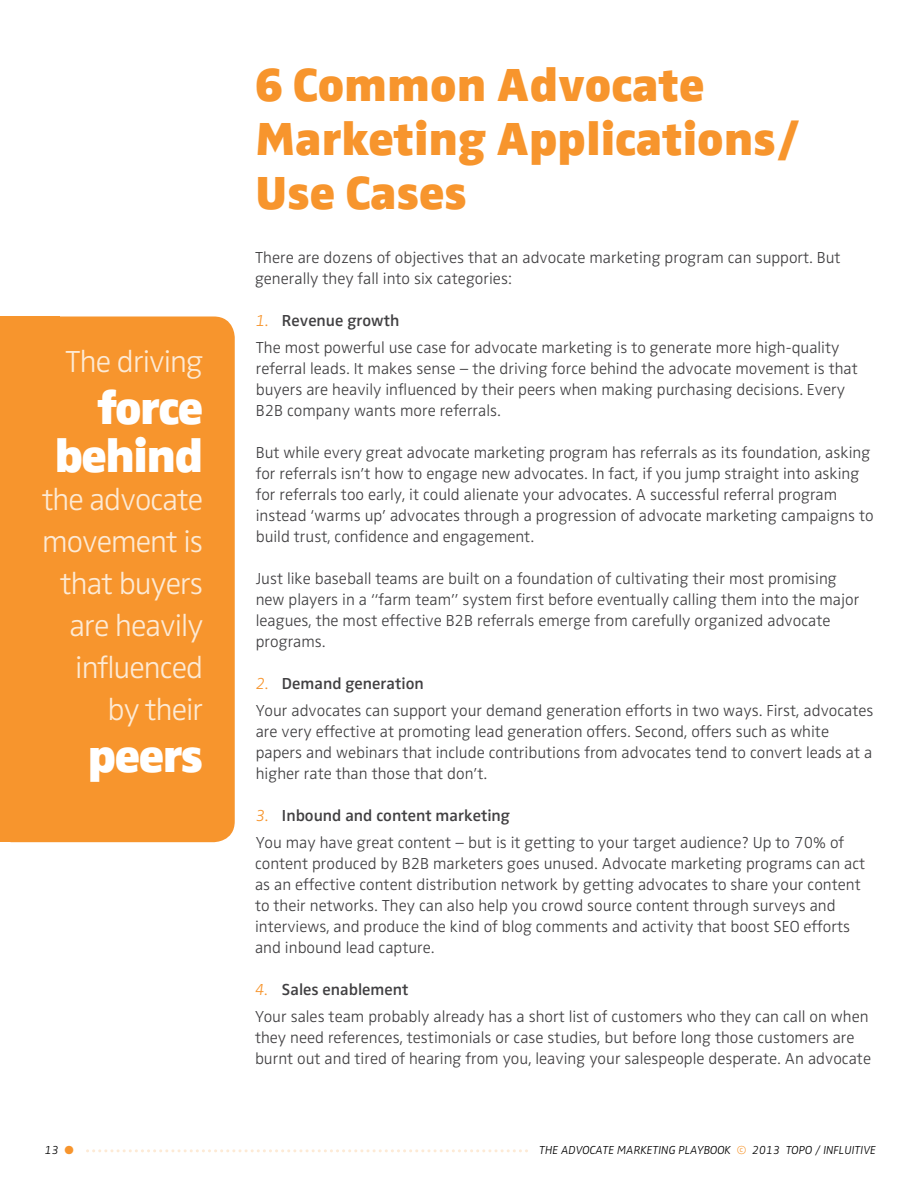
<style>
.page{position:relative;width:918px;height:1188px;background:#fff}
.page>*{position:absolute;margin:0;border:0;box-sizing:border-box;transform-origin:0 0}
.t1{font:48px/54px "Zwo w 8";color:#f7952d}
.t2{font:48px/48px "Zwo w 8";letter-spacing:-.03em;color:#fff;text-align:right}
.t3{font:31.5px/42px "Zwo w 2";letter-spacing:-.03em;color:#fdead5;text-align:right}
.t4{font:16.5px/21px "Zwo w 2";color:#414042}
.t5{font:16.5px "Zwo w 5";color:#414042}
.t6{font:12px "Zwo w 2 Italic";color:#000}
.s1{font-family:"Zwo w 2 Italic";color:#f7952d}
.s2{font-family:"Zwo w 2 Exp";color:#f7952d}
.s3{font-family:"Zwo w 2";color:#f7952d}
</style>
<div class="page">
<svg style="left:86px;top:1149px;width:442px;height:3px"></svg>
<div style="left:0;top:316px;width:60px;height:526px;background:#f7952d"></div>
<div style="left:60px;top:316px;width:175px;height:526px;background:#f7952d"></div>
<h2 class="t3" style="left:65px;top:340px;width:139px">The driving</h2>
<h1 class="t2" style="left:54px;top:384px;width:150px">force behind</h1>
<h2 class="t3" style="left:42px;top:478px;width:163px">the advocate movement is that buyers are heavily influenced by their</h2>
<h1 class="t2" style="left:88px;top:732px;width:117px">peers</h1>
<h1 class="t1" style="left:255px;top:58px;width:546px">6 Common Advocate<br>Marketing Applications/<br>Use Cases</h1>
<p class="t4" style="left:255px;top:247px;width:587px">There are dozens of objectives that an advocate marketing program can support. But generally they fall into six categories:</p>
<p class="t5" style="left:256px;top:311px;width:145px"><span class="s1">1.</span> Revenue growth</p>
<p class="t4" style="left:256px;top:337px;width:604px">The most powerful use case for advocate marketing is to generate more high-quality referral leads. It makes sense – the driving force behind the advocate movement is that buyers are heavily influenced by their peers when making purchasing decisions. Every B2B company wants more referrals.</p>
<p class="t4" style="left:256px;top:442px;width:620px">But while every great advocate marketing program has referrals as its foundation, asking for referrals isn’t how to engage new advocates. In fact, if you jump straight into asking for referrals too early, it could alienate your advocates. A successful referral program instead ‘warms up’ advocates through a progression of advocate marketing campaigns to build trust, confidence and engagement.</p>
<p class="t4" style="left:256px;top:568px;width:605px">Just like baseball teams are built on a foundation of cultivating their most promising new players in a “farm team” system first before eventually calling them into the major leagues, the most effective B2B referrals emerge from carefully organized advocate programs.</p>
<p class="t5" style="left:256px;top:674px;width:170px"><span class="s1">2.</span> Demand generation</p>
<p class="t4" style="left:256px;top:700px;width:619px">Your advocates can support your demand generation efforts in two ways. First, advocates are very effective at promoting lead generation offers. Second, offers such as white papers and webinars that include contributions from advocates tend to convert leads at a higher rate than those that don’t.</p>
<p class="t5" style="left:256px;top:806px;width:256px"><span class="s1">3.</span> Inbound and content marketing</p>
<p class="t4" style="left:255px;top:832px;width:612px">You may have great content – but is it getting to your target audience? Up to 70% of content produced by B2B marketers goes unused. Advocate marketing programs can act as an effective content distribution network by getting advocates to share your content to their networks. They can also help you crowd source content through surveys and interviews, and produce the kind of blog comments and activity that boost SEO efforts and inbound lead capture.</p>
<p class="t5" style="left:255px;top:980px;width:155px"><span class="s1">4.</span> Sales enablement</p>
<p class="t4" style="left:255px;top:1006px;width:618px">Your sales team probably already has a short list of customers who they can call on when they need references, testimonials or case studies, but before long those customers are burnt out and tired of hearing from you, leaving your salespeople desperate. An advocate</p>
<p class="t6" style="left:45px;top:1144px;width:30px">13 <span class="s2">'</span></p>
<p class="t6" style="left:539px;top:1144px;width:338px">THE ADVOCATE MARKETING PLAYBOOK <span class="s3">©</span> 2013 TOPO / INFLUITIVE</p>
</div>
